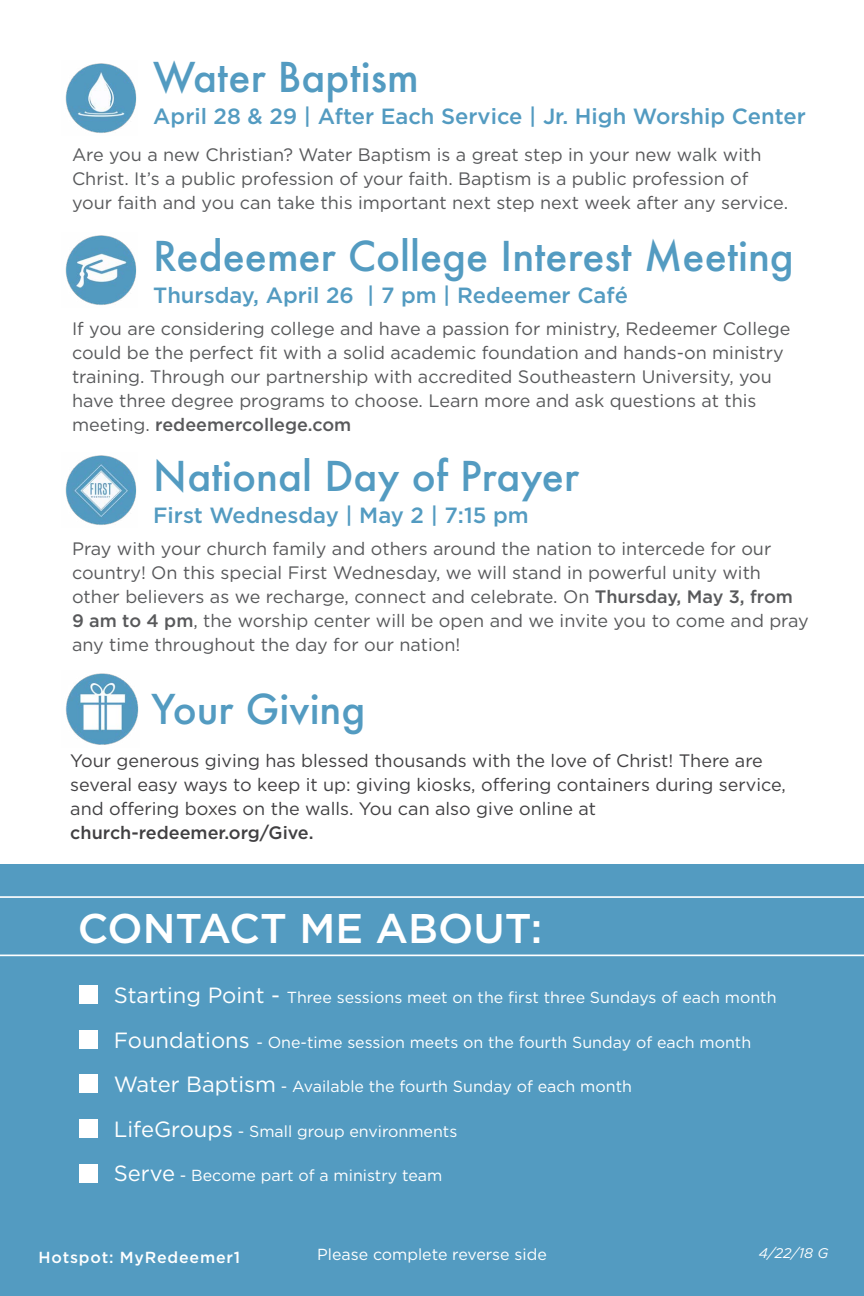
<style>
.page{position:relative;width:864px;height:1296px;background:#fff}
.page>*{position:absolute;margin:0;border:0;box-sizing:border-box;transform-origin:0 0}
.t1{font:500 41.4px "Gotham";color:#fff}
.t2{font:500 40px "Futura";color:#539bc1}
.t3{font:500 22px "Gotham";color:#539bc1}
.t4{font:18px/24px "Gotham";color:#58595b}
.t5{font:18px/24px "Gotham";color:#414042}
.t6{font:500 18px "Gotham";color:#414042}
.t7{font:16px "Gotham";color:#fff}
.t8{font:500 16px "Gotham";letter-spacing:.05em;color:#fff}
.t9{font:italic 14px "Gotham";color:#fff}
.s1{font-weight:500}
.s2{font-size:22px}
</style>
<div class="page">
<div style="left:0;top:864px;width:864px;height:432px;background:#539bc1"></div>
<hr style="left:0;top:955px;width:864px;height:1px;background:#fff">
<hr style="left:0;top:896px;width:864px;height:2px;background:#fff">
<div style="left:79px;top:985px;width:19px;height:19px;background:#fff"></div>
<div style="left:79px;top:1030px;width:19px;height:18px;background:#fff"></div>
<div style="left:79px;top:1075px;width:19px;height:18px;background:#fff"></div>
<div style="left:79px;top:1119px;width:19px;height:19px;background:#fff"></div>
<div style="left:79px;top:1164px;width:19px;height:19px;background:#fff"></div>
<img style="left:65px;top:235px;width:72px;height:70px">
<img style="left:65px;top:63px;width:72px;height:70px">
<img style="left:65px;top:455px;width:72px;height:70px">
<img style="left:66px;top:673px;width:73px;height:72px">
<h2 class="t2" style="left:153px;top:50px;width:267px">Water Baptism</h2>
<p class="t3" style="left:153px;top:104px;width:654px">April 28 &amp; 29 | After Each Service | Jr. High Worship Center</p>
<p class="t4" style="left:72px;top:142px;width:718px">Are you a new Christian? Water Baptism is a great step in your new walk with<br>Christ. It’s a public profession of your faith. Baptism is a public profession of your faith and you can take this important next step next week after any service.</p>
<h2 class="t2" style="left:153px;top:229px;width:642px">Redeemer College Interest Meeting</h2>
<p class="t3" style="left:153px;top:283px;width:476px">Thursday, April 26 | 7 pm | Redeemer Café</p>
<p class="t4" style="left:72px;top:316px;width:720px">If you are considering college and have a passion for ministry, Redeemer College could be the perfect fit with a solid academic foundation and hands-on ministry training. Through our partnership with accredited Southeastern University, you have three degree programs to choose. Learn more and ask questions at this meeting. <span class="s1">redeemercollege.com</span></p>
<h2 class="t2" style="left:153px;top:449px;width:427px">National Day of Prayer</h2>
<p class="t3" style="left:153px;top:503px;width:377px">First Wednesday | May 2 | 7:15 pm</p>
<p class="t4" style="left:72px;top:536px;width:738px">Pray with your church family and others around the nation to intercede for our country! On this special First Wednesday, we will stand in powerful unity with other believers as we recharge, connect and celebrate. On <span class="s1">Thursday, May 3, from 9 am to 4 pm</span>, the worship center will be open and we invite you to come and pray any time throughout the day for our nation!</p>
<h2 class="t2" style="left:152px;top:681px;width:216px">Your Giving</h2>
<p class="t5" style="left:70px;top:749px;width:717px">Your generous giving has blessed thousands with the love of Christ! There are several easy ways to keep it up: giving kiosks, offering containers during service, and offering boxes on the walls. You can also give online at</p>
<p class="t6" style="left:70px;top:823px;width:245px">church-redeemer.org/Give.</p>
<h1 class="t1" style="left:78px;top:905px;width:466px">CONTACT ME ABOUT:</h1>
<p class="t7" style="left:114px;top:989px;width:664px"><span class="s2">Starting Point -</span> Three sessions meet on the first three Sundays of each month</p>
<p class="t7" style="left:114px;top:1033px;width:639px"><span class="s2">Foundations</span> - One-time session meets on the fourth Sunday of each month</p>
<p class="t7" style="left:114px;top:1078px;width:520px"><span class="s2">Water Baptism</span> - Available the fourth Sunday of each month</p>
<p class="t7" style="left:114px;top:1122px;width:345px"><span class="s2">LifeGroups</span> - Small group environments</p>
<p class="t7" style="left:114px;top:1167px;width:330px"><span class="s2">Serve</span> - Become part of a ministry team</p>
<p class="t8" style="left:38px;top:1249px;width:203px">Hotspot: MyRedeemer1</p>
<p class="t7" style="left:317px;top:1246px;width:231px">Please complete reverse side</p>
<p class="t9" style="left:759px;top:1246px;width:71px">4/22/18 G</p>
</div>
